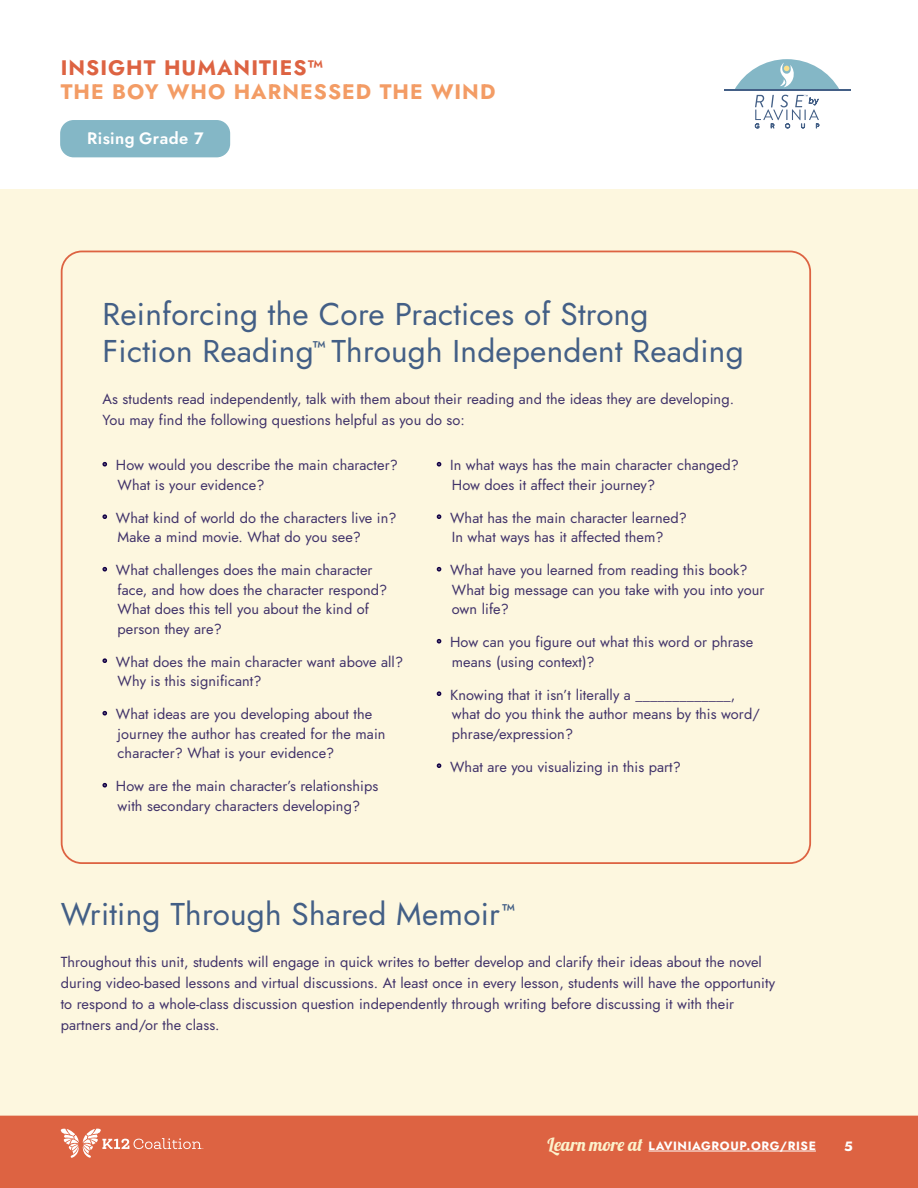
<style>
.page{position:relative;width:918px;height:1188px;background:#fff}
.page>*{position:absolute;margin:0;border:0;box-sizing:border-box;transform-origin:0 0}
.t1{font:31.5px/37px "Jost";letter-spacing:.01em;color:#435f86}
.t2{font:700 21px "Jost";letter-spacing:.05em;color:#f39c65}
.t3{font:700 21px "Jost";letter-spacing:.05em;color:#dd6342}
.t4{font:600 16.5px "Jost";letter-spacing:.025em;color:#fff}
.t5{font:14.55px/19.5px "Jost";letter-spacing:.005em;color:#41336a}
.t6{font:700 13.5px "Jost";color:#fff}
.t7{font:700 12px "Jost";letter-spacing:.05em;color:#fff}
.s1{color:#110045}
.s2{font-family:"Lobster";font-weight:400;font-size:18px;color:#fcf2cc}
</style>
<div class="page">
<div style="left:0;top:1116px;width:918px;height:72px;background:#dd6342"></div>
<hr style="left:649px;top:1151px;width:167px;height:1px;background:#fff">
<div style="left:0;top:189px;width:918px;height:927px;background:#fdf7df"></div>
<svg style="left:61px;top:1128px;width:142px;height:30px"></svg>
<hr style="left:724px;top:89px;width:126px;height:1px;background:#435f86">
<svg style="left:734px;top:59px;width:106px;height:70px"></svg>
<div style="left:60px;top:120px;width:170px;height:37px;background:#84b7c6;border-radius:14px"></div>
<h2 class="t3" style="left:61px;top:54px;width:264px">INSIGHT HUMANITIES™</h2>
<h2 class="t2" style="left:61px;top:78px;width:436px">THE BOY WHO HARNESSED THE WIND</h2>
<p class="t4" style="left:87px;top:127px;width:118px">Rising Grade 7</p>
<h1 class="t1" style="left:103px;top:296px;width:643px">Reinforcing the Core Practices of Strong<br>Fiction Reading<sup>™</sup> Through Independent Reading</h1>
<p class="t5" style="left:103px;top:388px;width:633px;line-height:21px">As students read independently, talk with them about their reading and the ideas they are developing.<br>You may find the following questions helpful as you do so:</p>
<p class="t5" style="left:118px;top:456px;width:282px;text-indent:-15px"><span class="s1">•</span> How would you describe the main character?<br>What is your evidence?</p>
<p class="t5" style="left:118px;top:508px;width:281px;text-indent:-15px"><span class="s1">•</span> What kind of world do the characters live in?<br>Make a mind movie. What do you see?</p>
<p class="t5" style="left:118px;top:561px;width:271px;text-indent:-15px"><span class="s1">•</span> What challenges does the main character face, and how does the character respond?<br>What does this tell you about the kind of person they are?</p>
<p class="t5" style="left:118px;top:652px;width:287px;text-indent:-15px"><span class="s1">•</span> What does the main character want above all?<br>Why is this significant?</p>
<p class="t5" style="left:118px;top:705px;width:269px;text-indent:-15px"><span class="s1">•</span> What ideas are you developing about the journey the author has created for the main character? What is your evidence?</p>
<p class="t5" style="left:103px;top:777px;width:277px;text-align:center"><span class="s1">•</span> How are the main character’s relationships with secondary characters developing?</p>
<p class="t5" style="left:452px;top:456px;width:289px;text-indent:-15px"><span class="s1">•</span> In what ways has the main character changed?<br>How does it affect their journey?</p>
<p class="t5" style="left:437px;top:508px;width:251px;text-align:center"><span class="s1">•</span> What has the main character learned?<br>In what ways has it affected them?</p>
<p class="t5" style="left:452px;top:561px;width:314px;text-indent:-15px"><span class="s1">•</span> What have you learned from reading this book?<br>What big message can you take with you into your own life?</p>
<p class="t5" style="left:452px;top:633px;width:303px;text-indent:-15px"><span class="s1">•</span> How can you figure out what this word or phrase means (using context)?</p>
<p class="t5" style="left:452px;top:685px;width:310px;text-indent:-15px"><span class="s1">•</span> Knowing that it isn’t literally a _____________, what do you think the author means by this word/ phrase/expression?</p>
<p class="t5" style="left:437px;top:757px;width:246px"><span class="s1">•</span> What are you visualizing in this part?</p>
<h1 class="t1" style="left:61px;top:895px;width:456px">Writing Through Shared Memoir<sup>™</sup></h1>
<p class="t5" style="left:61px;top:951px;width:716px;line-height:21px">Throughout this unit, students will engage in quick writes to better develop and clarify their ideas about the novel during video-based lessons and virtual discussions. At least once in every lesson, students will have the opportunity to respond to a whole-class discussion question independently through writing before discussing it with their partners and/or the class.</p>
<p class="t7" style="left:548px;top:1137px;width:270px"><span class="s2">Learn more at</span> LAVINIAGROUP.ORG/RISE</p>
<p class="t6" style="left:844px;top:1137px;width:10px">5</p>
</div>
